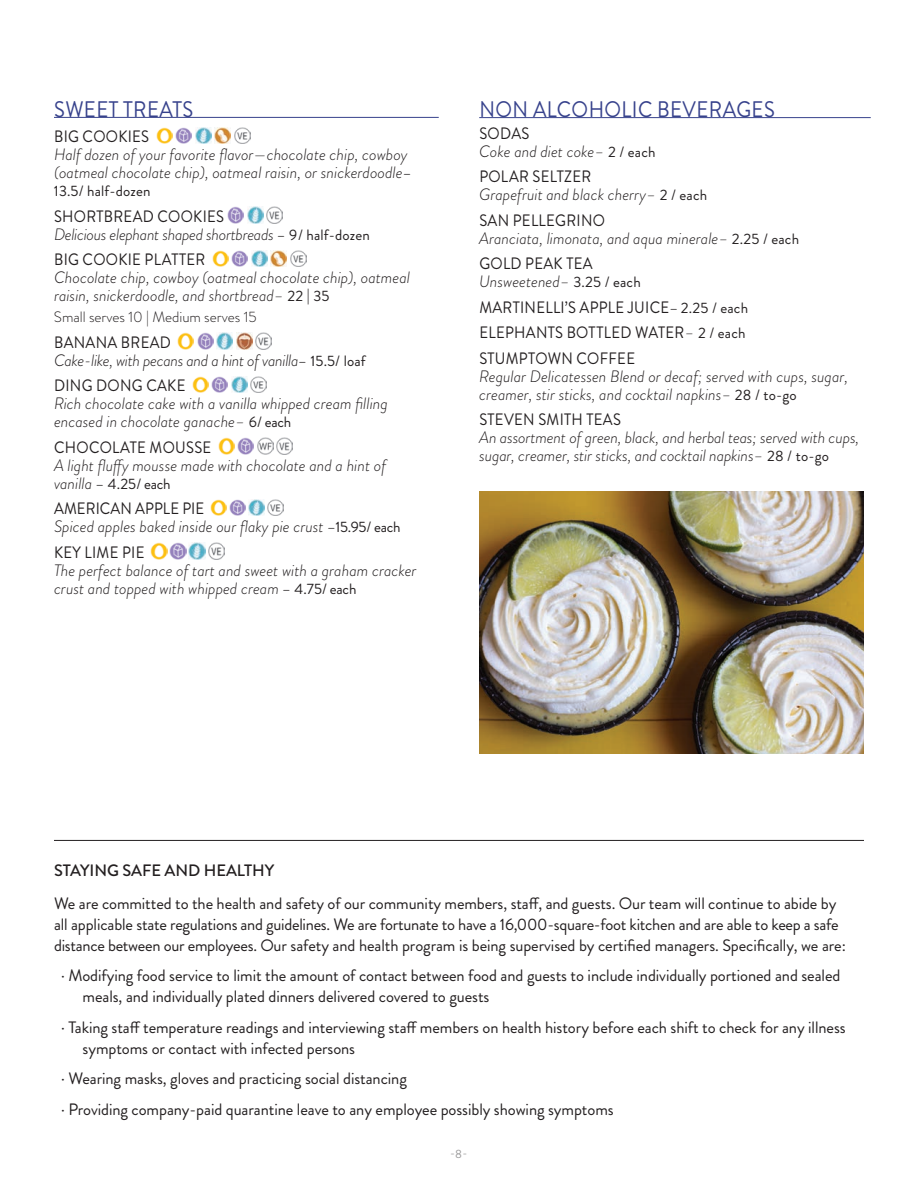
<style>
.page{position:relative;width:918px;height:1188px;background:#fff}
.page>*{position:absolute;margin:0;border:0;box-sizing:border-box;transform-origin:0 0}
.t1{font:22.5px "Brandon Grotesque";letter-spacing:.02em;color:#37428c;scale:.9 1}
.t2{font:italic 300 16.5px/18px "Brandon Grotesque";color:#231f20}
.t3{font:16.5px/21px "Brandon Grotesque";letter-spacing:-.005em;color:#231f20}
.t4{font:16.5px/25.5px "Brandon Grotesque";letter-spacing:.02em;color:#231f20;scale:.9 1}
.t5{font:italic 300 16.5px/18px "Brandon Grotesque";letter-spacing:-.02em;color:#231f20}
.t6{font:500 16.5px "Brandon Grotesque";letter-spacing:-.005em;color:#231f20}
.t7{font:15px "Brandon Grotesque";letter-spacing:.01em;color:#231f20}
.t8{font:300 15px "Brandon Grotesque";color:#231f20}
.t9{font:12px "Brandon Grotesque";color:#9a999a}
.s1{font-weight:400;font-style:normal;font-size:15px}
.s2{font-weight:400;font-style:normal}
.s3{font-weight:300;font-style:italic;font-size:16.5px}
.s4{font-size:15px}
.s5{font-weight:300;font-style:italic}
</style>
<div class="page">
<hr style="left:54px;top:117px;width:385px;height:1px;background:#37428c">
<img style="left:156px;top:127px;width:16px;height:17px">
<img style="left:176px;top:127px;width:16px;height:17px">
<img style="left:195px;top:127px;width:16px;height:17px">
<img style="left:215px;top:127px;width:16px;height:17px">
<img style="left:234px;top:127px;width:16px;height:17px">
<img style="left:228px;top:207px;width:16px;height:16px">
<img style="left:247px;top:207px;width:16px;height:16px">
<img style="left:267px;top:207px;width:16px;height:16px">
<img style="left:212px;top:250px;width:16px;height:17px">
<img style="left:232px;top:250px;width:16px;height:17px">
<img style="left:251px;top:250px;width:16px;height:17px">
<img style="left:271px;top:250px;width:16px;height:17px">
<img style="left:290px;top:250px;width:16px;height:17px">
<img style="left:178px;top:333px;width:16px;height:16px">
<img style="left:197px;top:333px;width:16px;height:16px">
<img style="left:217px;top:333px;width:16px;height:16px">
<img style="left:236px;top:333px;width:16px;height:16px">
<img style="left:256px;top:333px;width:16px;height:16px">
<img style="left:192px;top:376px;width:16px;height:17px">
<img style="left:212px;top:376px;width:16px;height:17px">
<img style="left:231px;top:376px;width:16px;height:17px">
<img style="left:251px;top:376px;width:16px;height:17px">
<img style="left:218px;top:438px;width:16px;height:16px">
<img style="left:238px;top:438px;width:16px;height:16px">
<img style="left:257px;top:438px;width:16px;height:16px">
<img style="left:277px;top:438px;width:16px;height:16px">
<img style="left:210px;top:499px;width:17px;height:17px">
<img style="left:230px;top:499px;width:16px;height:17px">
<img style="left:249px;top:499px;width:16px;height:17px">
<img style="left:268px;top:499px;width:16px;height:17px">
<img style="left:151px;top:543px;width:16px;height:16px">
<img style="left:170px;top:543px;width:16px;height:16px">
<img style="left:189px;top:543px;width:16px;height:16px">
<img style="left:208px;top:543px;width:16px;height:16px">
<hr style="left:479px;top:117px;width:392px;height:1px;background:#37428c">
<hr style="left:54px;top:840px;width:810px;height:1px;background:#231f20">
<img style="left:479px;top:491px;width:385px;height:262px">
<h1 class="t1" style="left:54px;top:94px;width:156px">SWEET TREATS</h1>
<p class="t4" style="left:54px;top:124px;width:107px">BIG COOKIES</p>
<p class="t2" style="left:54px;top:146px;width:359px">Half dozen of your favorite flavor—chocolate chip, cowboy (oatmeal chocolate chip), oatmeal raisin, or snickerdoodle<span class="s1">–</span></p>
<p class="t7" style="left:54px;top:181px;width:98px">13.5/ half-dozen</p>
<p class="t5" style="left:54px;top:207px;width:317px"><span class="s2">SHORTBREAD COOKIES<br></span>Delicious elephant shaped shortbreads <span class="s1">– 9/ half-dozen</span></p>
<p class="t4" style="left:54px;top:247px;width:170px">BIG COOKIE PLATTER</p>
<p class="t2" style="left:54px;top:269px;width:358px">Chocolate chip, cowboy (oatmeal chocolate chip), oatmeal raisin, snickerdoodle, and shortbread– <span class="s1">22 | 35</span></p>
<p class="t8" style="left:54px;top:307px;width:204px">Small serves 10 | Medium serves 15</p>
<p class="t5" style="left:54px;top:333px;width:313px"><span class="s2">BANANA BREAD<br></span>Cake-like, with pecans and a hint of vanilla<span class="s1">– 15.5/ loaf</span></p>
<p class="t4" style="left:54px;top:373px;width:147px">DING DONG CAKE</p>
<p class="t2" style="left:54px;top:395px;width:335px">Rich chocolate cake with a vanilla whipped cream filling encased in chocolate ganache– <span class="s1">6/ each</span></p>
<p class="t4" style="left:54px;top:435px;width:176px">CHOCOLATE MOUSSE</p>
<p class="t2" style="left:54px;top:456px;width:334px">A light fluffy mousse made with chocolate and a hint of</p>
<p class="t7" style="left:54px;top:473px;width:118px"><span class="s3">vanilla</span> – 4.25/ each</p>
<p class="t2" style="left:54px;top:500px;width:348px"><span class="s2">AMERICAN APPLE PIE<br></span>Spiced apples baked inside our flaky pie crust <span class="s1">–15.95/ each</span></p>
<p class="t4" style="left:54px;top:540px;width:102px">KEY LIME PIE</p>
<p class="t2" style="left:54px;top:561px;width:364px">The perfect balance of tart and sweet with a graham cracker crust and topped with whipped cream <span class="s1">– 4.75/ each</span></p>
<h1 class="t1" style="left:479px;top:94px;width:330px">NON ALCOHOLIC BEVERAGES</h1>
<p class="t2" style="left:479px;top:124px;width:178px"><span class="s2">SODAS<br></span>Coke and diet coke– <span class="s1">2 / each</span></p>
<p class="t2" style="left:479px;top:167px;width:229px"><span class="s2">POLAR SELTZER<br></span>Grapefruit and black cherry– <span class="s1">2 / each</span></p>
<p class="t2" style="left:479px;top:211px;width:321px"><span class="s2">SAN PELLEGRINO<br></span>Aranciata, limonata, and aqua minerale– <span class="s1">2.25 / each</span></p>
<p class="t2" style="left:479px;top:254px;width:163px"><span class="s2">GOLD PEAK TEA<br></span>Unsweetened– <span class="s1">3.25 / each</span></p>
<p class="t4" style="left:479px;top:294px;width:300px">MARTINELLI’S APPLE JUICE<span class="s4">– 2.25 / each<br></span>ELEPHANTS BOTTLED WATER<span class="s5">–</span> <span class="s4">2 / each<br></span>STUMPTOWN COFFEE</p>
<p class="t2" style="left:479px;top:367px;width:370px">Regular Delicatessen Blend or decaf; served with cups, sugar, creamer, stir sticks, and cocktail napkins– <span class="s1">28 / to-go</span></p>
<p class="t4" style="left:479px;top:407px;width:159px">STEVEN SMITH TEAS</p>
<p class="t2" style="left:479px;top:428px;width:382px">An assortment of green, black, and herbal teas; served with cups, sugar, creamer, stir sticks, and cocktail napkins– <span class="s1">28 / to-go</span></p>
<p class="t6" style="left:54px;top:858px;width:222px">STAYING SAFE AND HEALTHY</p>
<p class="t3" style="left:54px;top:893px;width:793px">We are committed to the health and safety of our community members, staff, and guests. Our team will continue to abide by all applicable state regulations and guidelines. We are fortunate to have a 16,000-square-foot kitchen and are able to keep a safe distance between our employees. Our safety and health program is being supervised by certified managers. Specifically, we are:</p>
<p class="t3" style="left:83px;top:965px;width:759px;text-indent:-21px">· Modifying food service to limit the amount of contact between food and guests to include individually portioned and sealed meals, and individually plated dinners delivered covered to guests</p>
<p class="t3" style="left:83px;top:1017px;width:765px;text-indent:-21px">· Taking staff temperature readings and interviewing staff members on health history before each shift to check for any illness symptoms or contact with infected persons</p>
<p class="t3" style="left:61px;top:1063px;width:554px;line-height:30.5px">· Wearing masks, gloves and practicing social distancing<br>· Providing company-paid quarantine leave to any employee possibly showing symptoms</p>
<p class="t9" style="left:450px;top:1145px;width:19px">-8-</p>
</div>
